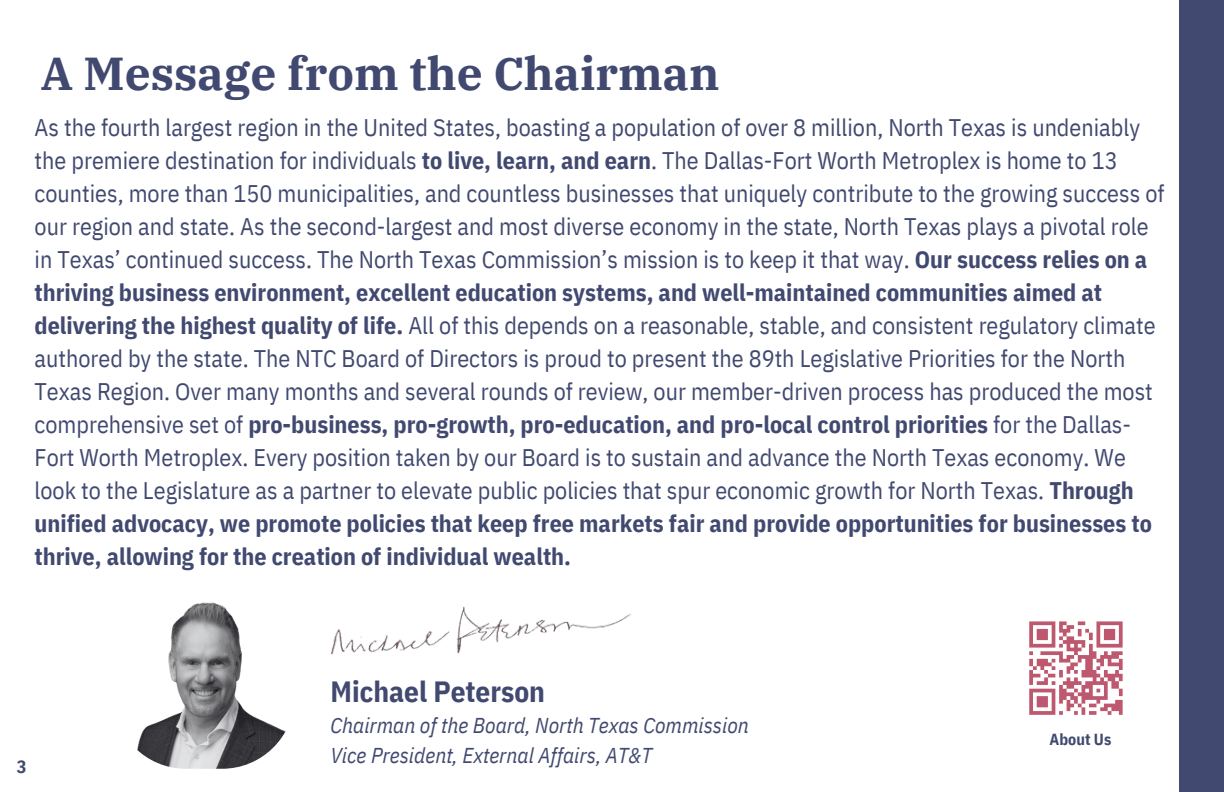
<style>
.page{position:relative;width:1224px;height:792px;background:#fff}
.page>*{position:absolute;margin:0;border:0;box-sizing:border-box;transform-origin:0 0}
.t1{font:700 46px "IBM Plex Serif";color:#414970}
.t2{font:700 29.2px "IBM Plex Sans Cond";color:#414970}
.t3{font:24px/33px "IBM Plex Sans Cond";color:#414970}
.t4{font:italic 21.4px/30px "IBM Plex Sans Cond";color:#414970}
.t5{font:700 18px "IBM Plex Sans Cond";color:#414970}
.t6{font:700 16px "IBM Plex Sans Cond";color:#414970}
.s1{font-weight:700}
</style>
<div class="page">
<div style="left:1179px;top:0;width:45px;height:792px;background:#414970"></div>
<img style="left:113px;top:588px;width:182px;height:181px;border-radius:72px">
<svg style="left:1029px;top:621px;width:94px;height:94px"></svg>
<img style="left:331px;top:606px;width:300px;height:49px">
<p class="t1" style="left:41px;top:43px;width:680px">A Message from the Chairman</p>
<h1 class="t3" style="left:35px;top:111px;width:1131px">As the fourth largest region in the United States, boasting a population of over 8 million, North Texas is undeniably the premiere destination for individuals <span class="s1">to live, learn, and earn</span>. The Dallas-Fort Worth Metroplex is home to 13 counties, more than 150 municipalities, and countless businesses that uniquely contribute to the growing success of our region and state. As the second-largest and most diverse economy in the state, North Texas plays a pivotal role in Texas’ continued success. The North Texas Commission’s mission is to keep it that way. <span class="s1">Our success relies on a thriving business environment, excellent education systems, and well-maintained communities aimed at delivering the highest quality of life.</span> All of this depends on a reasonable, stable, and consistent regulatory climate authored by the state. The NTC Board of Directors is proud to present the 89th Legislative Priorities for the North Texas Region. Over many months and several rounds of review, our member-driven process has produced the most comprehensive set of <span class="s1">pro-business, pro-growth, pro-education, and pro-local control priorities</span> for the Dallas-Fort Worth Metroplex. Every position taken by our Board is to sustain and advance the North Texas economy. We look to the Legislature as a partner to elevate public policies that spur economic growth for North Texas. <span class="s1">Through unified advocacy, we promote policies that keep free markets fair and provide opportunities for businesses to thrive, allowing for the creation of individual wealth.</span></h1>
<h4 class="t5" style="left:17px;top:755px;width:11px">3</h4>
<p class="t2" style="left:331px;top:672px;width:216px">Michael Peterson</p>
<p class="t4" style="left:331px;top:710px;width:420px">Chairman of the Board, North Texas Commission<br>Vice President, External Affairs, AT&amp;T</p>
<h2 class="t6" style="left:1050px;top:729px;width:63px">About Us</h2>
</div>
